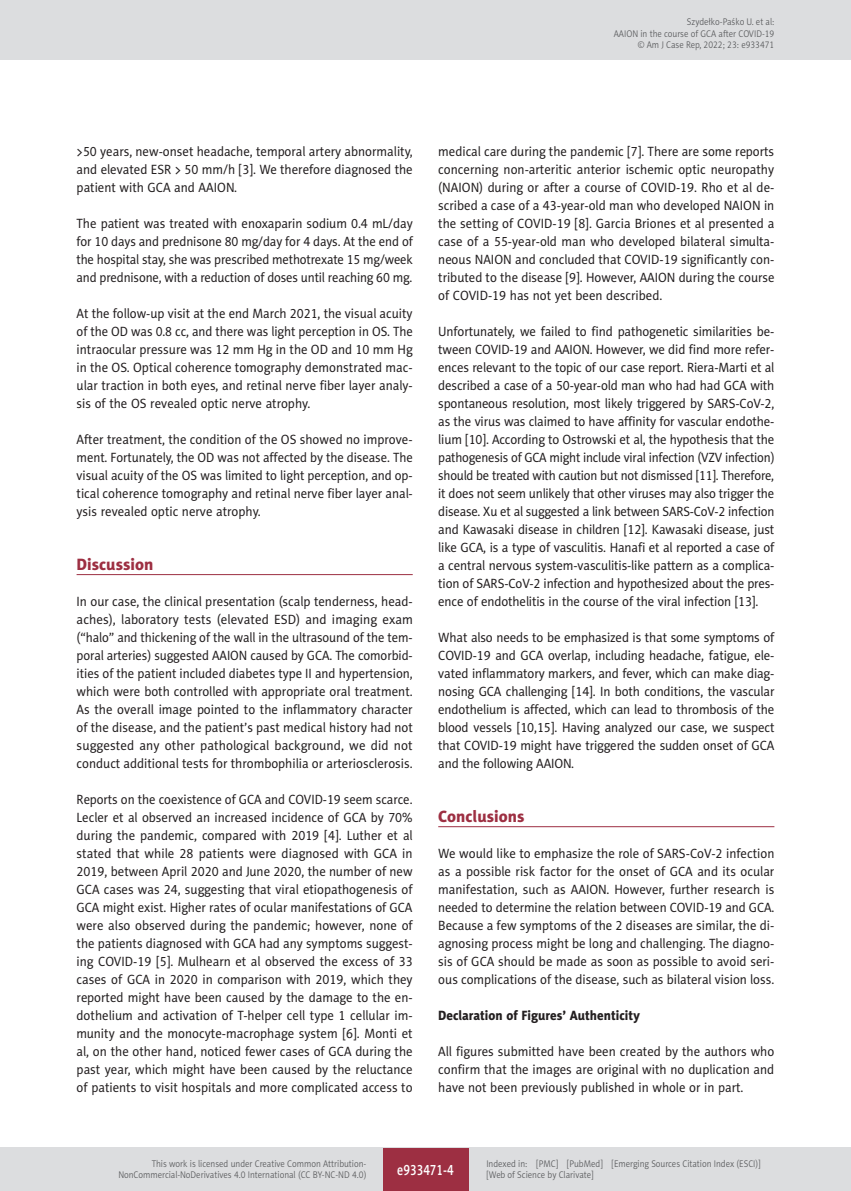
<style>
.page{position:relative;width:851px;height:1191px;background:#fff}
.page>*{position:absolute;margin:0;border:0;box-sizing:border-box;transform-origin:0 0}
.AJCR_Headline_1{font:16.5px "Naomi Sans EFN Heavy";color:#9d2f42}
.t1{font:15px "Naomi Sans EFN Medium";color:#fff;scale:.8 1}
.AJCR_Body{font:13.5px/18px "Naomi Sans EFN";color:#231f20;text-align:justify;scale:.95 1}
.AJCR_Body-2{font:13.5px/18px "Naomi Sans EFN";color:#231f20;text-align:justify;scale:.94 1}
.AJCR_Headline_2{font:13.5px "Naomi Sans EFN Heavy";color:#231f20;scale:.95 1}
.t2{font:9.75px/11.2px "Naomi Sans EFN Light";color:#57585a;text-align:right;scale:.9 1}
</style>
<div class="page">
<hr style="left:77px;top:574px;width:335px;height:1px;background:#9d2f42">
<hr style="left:438px;top:826px;width:336px;height:1px;background:#9d2f42">
<div style="left:0;top:0;width:850px;height:60px;background:#dcdddf"></div>
<hr style="left:850px;top:0;width:1px;height:60px;background:#dcdddf">
<div style="left:0;top:1148px;width:850px;height:43px;background:#dcdddf"></div>
<div style="left:383px;top:1147px;width:85px;height:43px;background:#9d2f42"></div>
<p class="t2" style="left:613px;top:16px;width:180px">Szydełko-Paśko U. et al:<br>AAION in the course of GCA after COVID-19 © Am J Case Rep, 2022; 23: e933471</p>
<p class="AJCR_Body" style="left:77px;top:142px;width:355px">&gt;50 years, new-onset headache, temporal artery abnormality, and elevated ESR &gt; 50 mm/h [3]. We therefore diagnosed the patient with GCA and AAION.</p>
<p class="AJCR_Body" style="left:77px;top:214px;width:355px">The patient was treated with enoxaparin sodium 0.4 mL/day for 10 days and prednisone 80 mg/day for 4 days. At the end of the hospital stay, she was prescribed methotrexate 15 mg/week and prednisone, with a reduction of doses until reaching 60 mg.</p>
<p class="AJCR_Body" style="left:77px;top:304px;width:355px">At the follow-up visit at the end March 2021, the visual acuity of the OD was 0.8 cc, and there was light perception in OS. The intraocular pressure was 12 mm Hg in the OD and 10 mm Hg in the OS. Optical coherence tomography demonstrated mac&shy;ular traction in both eyes, and retinal nerve fiber layer analy&shy;sis of the OS revealed optic nerve atrophy.</p>
<p class="AJCR_Body" style="left:77px;top:430px;width:355px">After treatment, the condition of the OS showed no improve&shy;ment. Fortunately, the OD was not affected by the disease. The visual acuity of the OS was limited to light perception, and op&shy;tical coherence tomography and retinal nerve fiber layer anal&shy;ysis revealed optic nerve atrophy.</p>
<p class="AJCR_Headline_1" style="left:77px;top:554px;width:78px">Discussion</p>
<p class="AJCR_Body" style="left:77px;top:592px;width:355px">In our case, the clinical presentation (scalp tenderness, head&shy;aches), laboratory tests (elevated ESD) and imaging exam (“halo” and thickening of the wall in the ultrasound of the tem&shy;poral arteries) suggested AAION caused by GCA. The comorbid&shy;ities of the patient included diabetes type II and hypertension, which were both controlled with appropriate oral treatment.<br>As the overall image pointed to the inflammatory character of the disease, and the patient’s past medical history had not suggested any other pathological background, we did not conduct additional tests for thrombophilia or arteriosclerosis.</p>
<p class="AJCR_Body-2" style="left:77px;top:790px;width:359px">Reports on the coexistence of GCA and COVID-19 seem scarce.<br>Lecler et al observed an increased incidence of GCA by 70% during the pandemic, compared with 2019 [4]. Luther et al stated that while 28 patients were diagnosed with GCA in 2019, between April 2020 and June 2020, the number of new GCA cases was 24, suggesting that viral etiopathogenesis of GCA might exist. Higher rates of ocular manifestations of GCA were also observed during the pandemic; however, none of the patients diagnosed with GCA had any symptoms suggest&shy;ing COVID-19 [5]. Mulhearn et al observed the excess of 33 cases of GCA in 2020 in comparison with 2019, which they reported might have been caused by the damage to the en&shy;dothelium and activation of T-helper cell type 1 cellular im&shy;munity and the monocyte-macrophage system [6]. Monti et al, on the other hand, noticed fewer cases of GCA during the past year, which might have been caused by the reluctance of patients to visit hospitals and more complicated access to</p>
<p class="AJCR_Body" style="left:438px;top:142px;width:355px">medical care during the pandemic [7]. There are some reports concerning non-arteritic anterior ischemic optic neuropathy (NAION) during or after a course of COVID-19. Rho et al de&shy;scribed a case of a 43-year-old man who developed NAION in the setting of COVID-19 [8]. Garcia Briones et al presented a case of a 55-year-old man who developed bilateral simulta&shy;neous NAION and concluded that COVID-19 significantly con&shy;tributed to the disease [9]. However, AAION during the course of COVID-19 has not yet been described.</p>
<p class="AJCR_Body" style="left:438px;top:322px;width:355px">Unfortunately, we failed to find pathogenetic similarities be&shy;tween COVID-19 and AAION. However, we did find more refer&shy;ences relevant to the topic of our case report. Riera-Marti et al described a case of a 50-year-old man who had had GCA with spontaneous resolution, most likely triggered by SARS-CoV-2, as the virus was claimed to have affinity for vascular endothe&shy;lium [10]. According to Ostrowski et al, the hypothesis that the pathogenesis of GCA might include viral infection (VZV infection) should be treated with caution but not dismissed [11]. Therefore, it does not seem unlikely that other viruses may also trigger the disease. Xu et al suggested a link between SARS-CoV-2 infection and Kawasaki disease in children [12]. Kawasaki disease, just like GCA, is a type of vasculitis. Hanafi et al reported a case of a central nervous system-vasculitis-like pattern as a complica&shy;tion of SARS-CoV-2 infection and hypothesized about the pres&shy;ence of endothelitis in the course of the viral infection [13].</p>
<p class="AJCR_Body" style="left:438px;top:628px;width:355px">What also needs to be emphasized is that some symptoms of COVID-19 and GCA overlap, including headache, fatigue, ele&shy;vated inflammatory markers, and fever, which can make diag&shy;nosing GCA challenging [14]. In both conditions, the vascular endothelium is affected, which can lead to thrombosis of the blood vessels [10,15]. Having analyzed our case, we suspect that COVID-19 might have triggered the sudden onset of GCA and the following AAION.</p>
<p class="AJCR_Headline_1" style="left:438px;top:806px;width:88px">Conclusions</p>
<p class="AJCR_Body" style="left:438px;top:844px;width:355px">We would like to emphasize the role of SARS-CoV-2 infection as a possible risk factor for the onset of GCA and its ocular manifestation, such as AAION. However, further research is needed to determine the relation between COVID-19 and GCA.<br>Because a few symptoms of the 2 diseases are similar, the di&shy;agnosing process might be long and challenging. The diagno&shy;sis of GCA should be made as soon as possible to avoid seri&shy;ous complications of the disease, such as bilateral vision loss.</p>
<p class="AJCR_Headline_2" style="left:438px;top:1007px;width:214px">Declaration of Figures’ Authenticity</p>
<p class="AJCR_Body" style="left:438px;top:1042px;width:355px">All figures submitted have been created by the authors who confirm that the images are original with no duplication and have not been previously published in whole or in part.</p>
<p class="t2" style="left:118px;top:1158px;width:277px">This work is licensed under Creative Common Attribution-<br>NonCommercial-NoDerivatives 4.0 International (CC BY-NC-ND 4.0)</p>
<p class="t1" style="left:397px;top:1160px;width:72px">e933471-4</p>
<p class="t2" style="left:486px;top:1158px;width:306px;text-align:left">Indexed in: [PMC] [PubMed] [Emerging Sources Citation Index (ESCI)] [Web of Science by Clarivate]</p>
</div>
